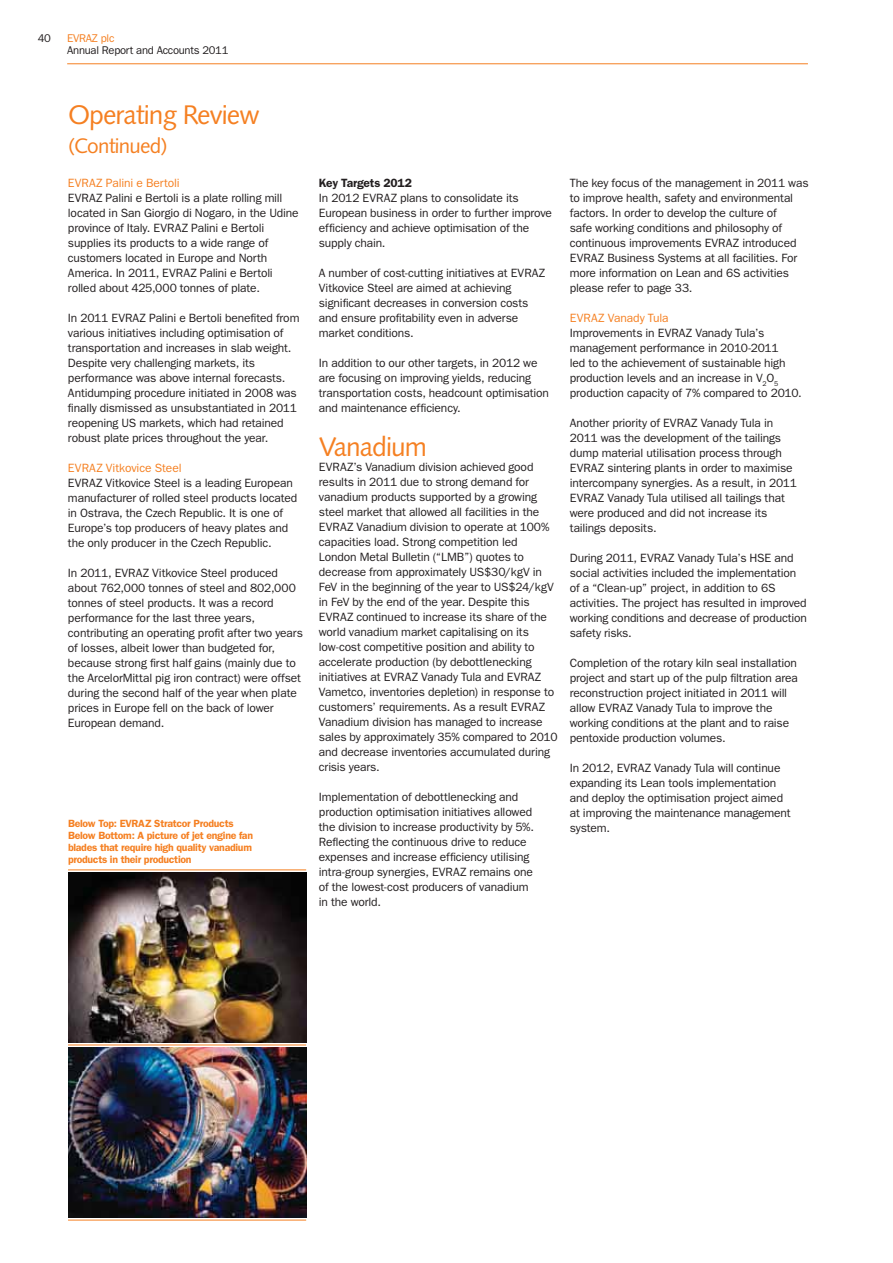
<style>
.page{position:relative;width:893px;height:1263px;background:#fff}
.page>*{position:absolute;margin:0;border:0;box-sizing:border-box;transform-origin:0 0}
.t1{font:27px "Humanist 531 BT Roman A";letter-spacing:-.04em;color:#f58022}
.t2{font:21px "Humanist 531 BT Roman A";letter-spacing:-.04em;color:#f58022}
.t3{font:12px/15px "ITC Franklin Gothic Std";letter-spacing:-.01em;color:#231f20}
.t4{font:12px "ITC Franklin Gothic Std";letter-spacing:-.005em;color:#f58022}
.t5{font:600 12px "ITC Franklin Gothic Std";letter-spacing:-.01em;color:#231f20}
.t6{font:11.25px "ITC Franklin Gothic Std";letter-spacing:-.025em;color:#231f20}
.t7{font:11.25px "ITC Franklin Gothic Std";letter-spacing:-.025em;color:#f58022}
.t8{font:600 10.5px/12px "ITC Franklin Gothic Std";letter-spacing:-.025em;color:#f58022}
</style>
<div class="page">
<hr style="left:67px;top:63px;width:741px;height:1px;background:#f58022">
<img style="left:68px;top:1047px;width:238px;height:170px">
<img style="left:68px;top:872px;width:238px;height:170px">
<hr style="left:68px;top:1044px;width:238px;height:1px;background:#f58022">
<hr style="left:68px;top:869px;width:238px;height:1px;background:#f58022">
<hr style="left:68px;top:1220px;width:238px;height:1px;background:#f58022">
<p class="t6" style="left:38px;top:34px;width:15px">40</p>
<p class="t7" style="left:67px;top:34px;width:49px">EVRAZ plc</p>
<p class="t6" style="left:67px;top:46px;width:163px">Annual Report and Accounts 2011</p>
<h1 class="t1" style="left:68px;top:101px;width:194px">Operating Review</h1>
<h2 class="t2" style="left:68px;top:135px;width:101px">(Continued)</h2>
<p class="t4" style="left:68px;top:178px;width:113px">EVRAZ Palini e Bertoli</p>
<p class="t3" style="left:68px;top:192px;width:232px">EVRAZ Palini e Bertoli is a plate rolling mill located in San Giorgio di Nogaro, in the Udine province of Italy. EVRAZ Palini e Bertoli supplies its products to a wide range of customers located in Europe and North America. In 2011, EVRAZ Palini e Bertoli rolled about 425,000 tonnes of plate.</p>
<p class="t3" style="left:68px;top:312px;width:233px">In 2011 EVRAZ Palini e Bertoli benefited from various initiatives including optimisation of transportation and increases in slab weight.<br>Despite very challenging markets, its performance was above internal forecasts.<br>Antidumping procedure initiated in 2008 was finally dismissed as unsubstantiated in 2011 reopening US markets, which had retained robust plate prices throughout the year.</p>
<p class="t4" style="left:68px;top:463px;width:115px">EVRAZ Vitkovice Steel</p>
<p class="t3" style="left:68px;top:477px;width:231px">EVRAZ Vitkovice Steel is a leading European manufacturer of rolled steel products located in Ostrava, the Czech Republic. It is one of Europe’s top producers of heavy plates and the only producer in the Czech Republic.</p>
<p class="t3" style="left:68px;top:567px;width:236px">In 2011, EVRAZ Vitkovice Steel produced about 762,000 tonnes of steel and 802,000 tonnes of steel products. It was a record performance for the last three years, contributing an operating profit after two years of losses, albeit lower than budgeted for, because strong first half gains (mainly due to the ArcelorMittal pig iron contract) were offset during the second half of the year when plate prices in Europe fell on the back of lower European demand.</p>
<p class="t8" style="left:68px;top:819px;width:187px">Below Top: EVRAZ Stratcor Products Below Bottom: A picture of jet engine fan blades that require high quality vanadium products in their production</p>
<p class="t5" style="left:319px;top:178px;width:94px">Key Targets 2012</p>
<p class="t3" style="left:319px;top:192px;width:235px">In 2012 EVRAZ plans to consolidate its European business in order to further improve efficiency and achieve optimisation of the supply chain.</p>
<p class="t3" style="left:319px;top:267px;width:228px">A number of cost-cutting initiatives at EVRAZ Vitkovice Steel are aimed at achieving significant decreases in conversion costs and ensure profitability even in adverse market conditions.</p>
<p class="t3" style="left:319px;top:357px;width:232px">In addition to our other targets, in 2012 we are focusing on improving yields, reducing transportation costs, headcount optimisation and maintenance efficiency.</p>
<h1 class="t1" style="left:319px;top:433px;width:110px">Vanadium</h1>
<p class="t3" style="left:319px;top:461px;width:240px">EVRAZ’s Vanadium division achieved good results in 2011 due to strong demand for vanadium products supported by a growing steel market that allowed all facilities in the EVRAZ Vanadium division to operate at 100% capacities load. Strong competition led London Metal Bulletin (“LMB”) quotes to decrease from approximately US$30/kgV in FeV in the beginning of the year to US$24/kgV in FeV by the end of the year. Despite this EVRAZ continued to increase its share of the world vanadium market capitalising on its low-cost competitive position and ability to accelerate production (by debottlenecking initiatives at EVRAZ Vanady Tula and EVRAZ Vametco, inventories depletion) in response to customers’ requirements. As a result EVRAZ Vanadium division has managed to increase sales by approximately 35% compared to 2010 and decrease inventories accumulated during crisis years.</p>
<p class="t3" style="left:319px;top:791px;width:217px">Implementation of debottlenecking and production optimisation initiatives allowed the division to increase productivity by 5%.<br>Reflecting the continuous drive to reduce expenses and increase efficiency utilising intra-group synergies, EVRAZ remains one of the lowest-cost producers of vanadium in the world.</p>
<p class="t3" style="left:570px;top:177px;width:240px">The key focus of the management in 2011 was to improve health, safety and environmental factors. In order to develop the culture of<br>safe working conditions and philosophy of continuous improvements EVRAZ introduced EVRAZ Business Systems at all facilities. For more information on Lean and 6S activities please refer to page 33.</p>
<p class="t4" style="left:570px;top:313px;width:100px">EVRAZ Vanady Tula</p>
<p class="t3" style="left:570px;top:327px;width:233px">Improvements in EVRAZ Vanady Tula’s management performance in 2010-2011<br>led to the achievement of sustainable high production levels and an increase in V<sub>2</sub>O<sub>5 </sub>production capacity of 7% compared to 2010.</p>
<p class="t3" style="left:570px;top:417px;width:229px">Another priority of EVRAZ Vanady Tula in 2011 was the development of the tailings dump material utilisation process through EVRAZ sintering plants in order to maximise intercompany synergies. As a result, in 2011<br>EVRAZ Vanady Tula utilised all tailings that were produced and did not increase its tailings deposits.</p>
<p class="t3" style="left:570px;top:552px;width:239px">During 2011, EVRAZ Vanady Tula’s HSE and social activities included the implementation of a “Clean-up” project, in addition to 6S activities. The project has resulted in improved working conditions and decrease of production safety risks.</p>
<p class="t3" style="left:570px;top:657px;width:230px">Completion of the rotary kiln seal installation project and start up of the pulp filtration area reconstruction project initiated in 2011 will allow EVRAZ Vanady Tula to improve the working conditions at the plant and to raise pentoxide production volumes.</p>
<p class="t3" style="left:570px;top:762px;width:222px">In 2012, EVRAZ Vanady Tula will continue expanding its Lean tools implementation and deploy the optimisation project aimed at improving the maintenance management system.</p>
</div>
